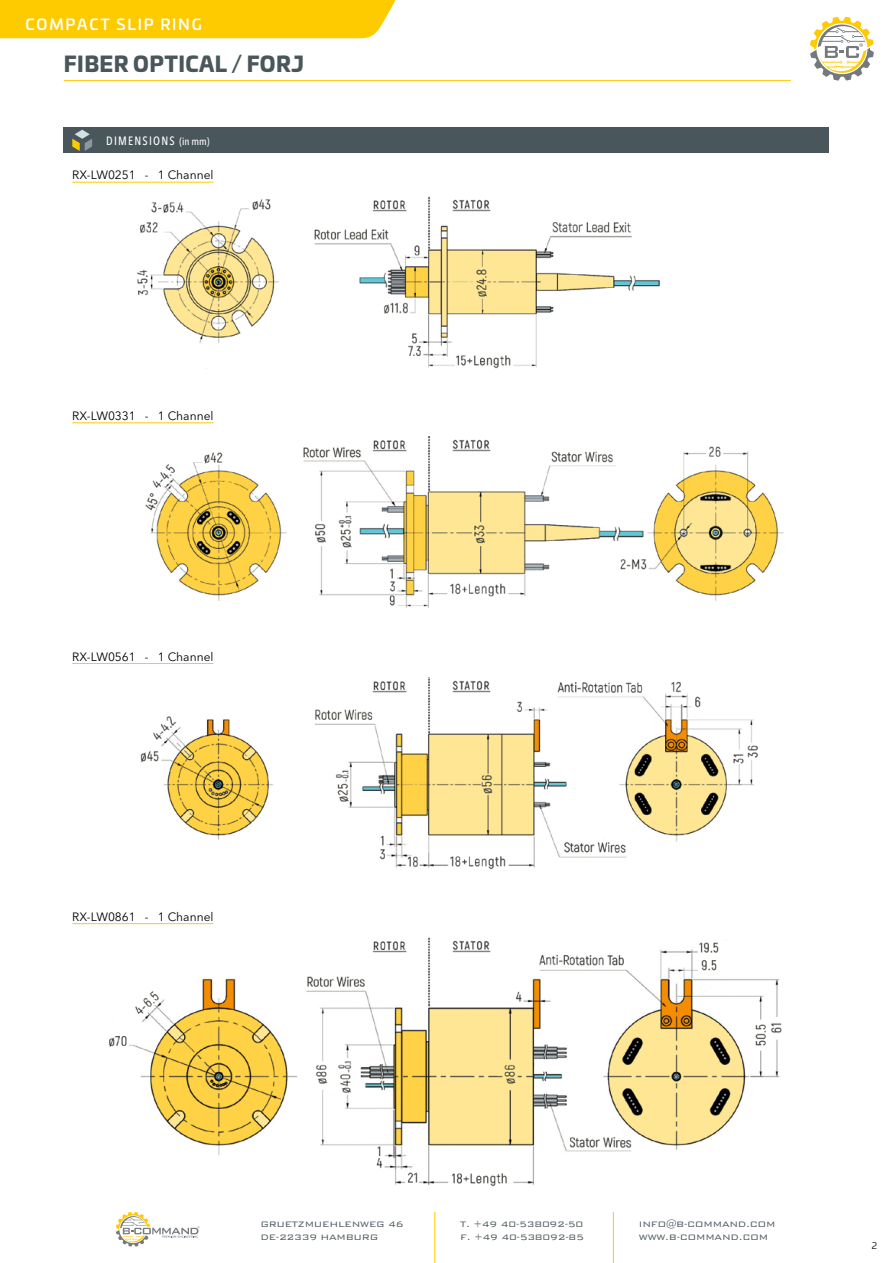
<style>
.page{position:relative;width:893px;height:1263px;background:#fff}
.page>*{position:absolute;margin:0;border:0;box-sizing:border-box;transform-origin:0 0}
.t1{font:900 21px "Univia Pro";letter-spacing:.02em;color:#49565b}
.t2{font:500 15px "Univia Pro";letter-spacing:.12em;color:#fff}
.t3{font:12px "Avenir Next LT Pro";color:#000}
.t4{font:500 condensed 12px "Avenir Next LT Pro";letter-spacing:.1em;color:#fff}
.t5{font:300 10.5px/12.6px "Bank Gothic BT";letter-spacing:-.025em;color:#49565b}
.t6{font:9px "Univia Pro";color:#000}
.s1{font-size:10.5px}
</style>
<div class="page">
<hr style="left:434px;top:1212px;width:1px;height:34px;background:#fecb00">
<hr style="left:613px;top:1212px;width:1px;height:34px;background:#fecb00">
<svg style="left:434px;top:1246px;width:1px;height:17px"></svg>
<svg style="left:613px;top:1246px;width:1px;height:17px"></svg>
<svg style="left:116px;top:1212px;width:83px;height:34px"></svg>
<hr style="left:64px;top:80px;width:727px;height:1px;background:#fecb00">
<div style="left:0;top:0;width:395px;height:38px;background:#fecb00"></div>
<svg style="left:810px;top:17px;width:64px;height:64px"></svg>
<div style="left:64px;top:128px;width:765px;height:25px;background:#49565b"></div>
<hr style="left:72px;top:182px;width:142px;height:1px;background:#ffcb00">
<img style="left:137px;top:196px;width:523px;height:172px">
<hr style="left:72px;top:422px;width:142px;height:1px;background:#ffcb00">
<img style="left:145px;top:437px;width:639px;height:171px">
<hr style="left:72px;top:663px;width:142px;height:1px;background:#ffcb00">
<img style="left:140px;top:677px;width:618px;height:192px">
<hr style="left:72px;top:923px;width:142px;height:1px;background:#ffcb00">
<img style="left:109px;top:938px;width:673px;height:248px">
<svg style="left:72px;top:130px;width:20px;height:21px"></svg>
<h2 class="t2" style="left:26px;top:13px;width:178px">COMPACT SLIP RING</h2>
<h1 class="t1" style="left:64px;top:47px;width:242px">FIBER OPTICAL / FORJ</h1>
<p class="t4" style="left:106px;top:133px;width:105px">DIMENSIONS <span class="s1">(IN MM)</span></p>
<p class="t3" style="left:72px;top:168px;width:143px">RX-LW0251 - 1 Channel</p>
<p class="t3" style="left:72px;top:408px;width:143px">RX-LW0331 - 1 Channel</p>
<p class="t3" style="left:72px;top:649px;width:143px">RX-LW0561 - 1 Channel</p>
<p class="t3" style="left:72px;top:909px;width:143px">RX-LW0861 - 1 Channel</p>
<p class="t5" style="left:260px;top:1218px;width:145px">gruetzmuehlenweg 46<br>DE-22339 hamburg</p>
<p class="t5" style="left:460px;top:1218px;width:125px">T. +49 40-538092-50<br>F. +49 40-538092-85</p>
<p class="t5" style="left:639px;top:1218px;width:138px">info@B-command.com www.b-command.com</p>
<p class="t6" style="left:872px;top:1239px;width:7px">2</p>
</div>
